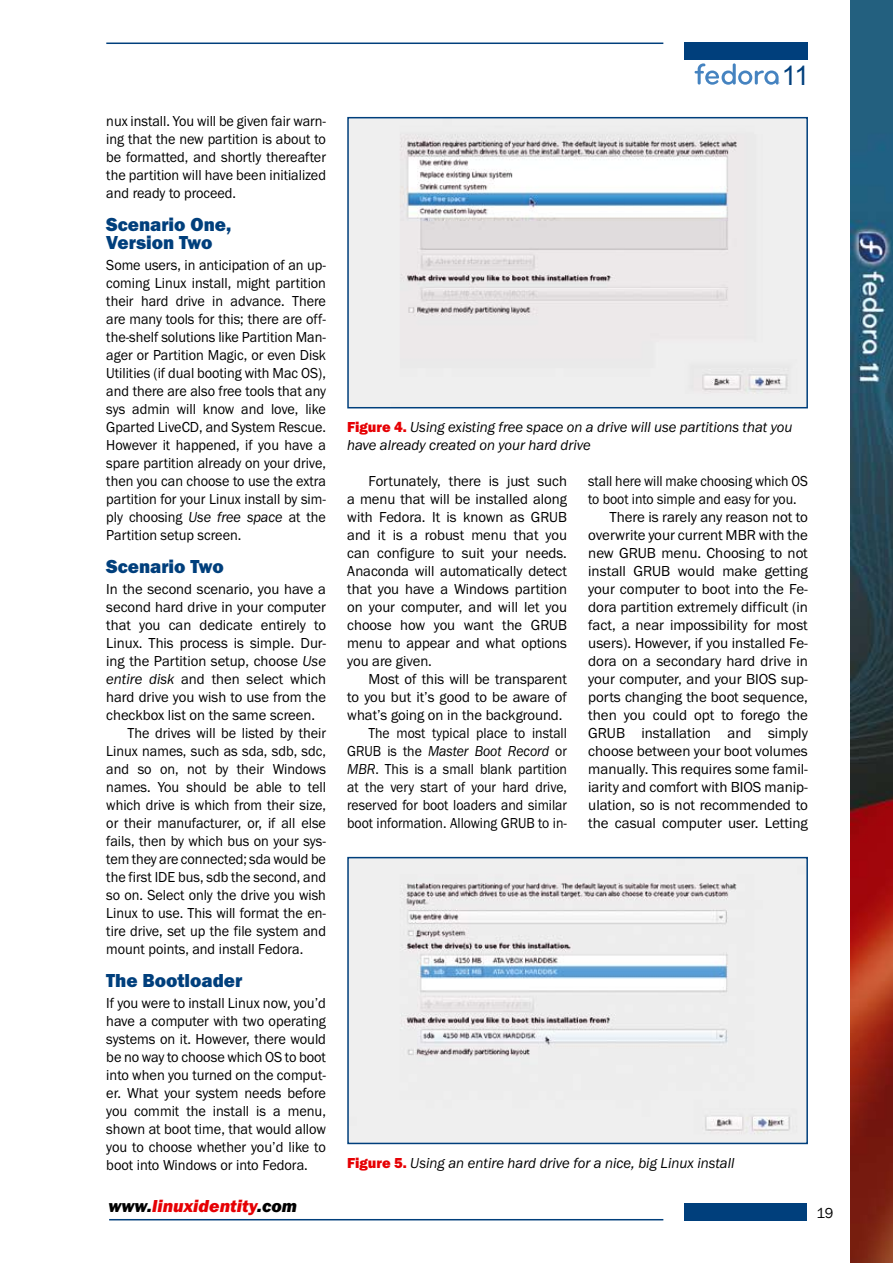
<style>
.page{position:relative;width:893px;height:1263px;background:#fff}
.page>*{position:absolute;margin:0;border:0;box-sizing:border-box;transform-origin:0 0}
.t1{font:27px "Arial";color:#003f7c}
.t2{font:19.5px/18px "Franklin Got URWTCE Hea";color:#003f7c}
.t3{font:18px "Franklin Got URWTCE Hea Ita";color:#e60004}
.t4{font:15px/18px "Franklin Got URWTCE Boo";color:#000;text-align:justify}
.t5{font:15px/18px "Franklin Got URWTCE Boo";color:#000;text-align:justify;scale:.95 1}
.t6{font:15px/18px "Franklin Got URWTCE Boo";color:#000;text-align:justify;scale:.96 1}
.t7{font:15px/18px "Franklin Got URWTCE Boo";color:#000;text-align:justify;scale:.92 1}
.t8{font:15px/18px "Franklin Got URWTCE Boo Ita";color:#000}
.t9{font:15px "Franklin Got URWTCE Boo Ita";color:#000;scale:.92 1}
.s1{font-family:"Franklin Got URWTCE Boo Ita"}
.s2{font-family:"Franklin Got URWTCE Hea";color:#e60004}
.s3{font-family:"Franklin Got URWTCE Boo"}
.s4{color:#000}
</style>
<div class="page">
<div style="left:685px;top:43px;width:123px;height:17px;background:#003f7c"></div>
<hr style="left:106px;top:43px;width:557px;height:1px;background:#003f7c">
<img style="left:850px;top:0;width:43px;height:1263px">
<div style="left:685px;top:1203px;width:123px;height:17px;background:#003f7c"></div>
<hr style="left:109px;top:1219px;width:554px;height:1px;background:#003f7c">
<svg style="left:694px;top:63px;width:86px;height:22px"></svg>
<img style="left:350px;top:120px;width:455px;height:285px">
<div style="left:347px;top:117px;width:461px;height:291px;border:2px solid #003f7c"></div>
<img style="left:350px;top:860px;width:455px;height:281px">
<div style="left:347px;top:857px;width:461px;height:287px;border:2px solid #003f7c"></div>
<p class="t5" style="left:106px;top:112px;width:233px">nux install. You will be given fair warn&shy;ing that the new partition is about to be formatted, and shortly thereafter the partition will have been initialized and ready to proceed.</p>
<h2 class="t2" style="left:106px;top:216px;width:126px">Scenario One,<br>Version Two</h2>
<p class="t5" style="left:106px;top:256px;width:233px">Some users, in anticipation of an up&shy;coming Linux install, might partition their hard drive in advance. There are many tools for this; there are off&shy;the-shelf solutions like Partition Man&shy;ager or Partition Magic, or even Disk Utilities (if dual booting with Mac OS), and there are also free tools that any sys admin will know and love, like Gparted LiveCD, and System Rescue.<br>However it happened, if you have a spare partition already on your drive, then you can choose to use the extra partition for your Linux install by sim&shy;ply choosing <span class="s1">Use free space</span> at the Partition setup screen.</p>
<h2 class="t2" style="left:106px;top:558px;width:119px">Scenario Two</h2>
<p class="t4" style="left:106px;top:580px;width:221px">In the second scenario, you have a</p>
<p class="t4" style="left:106px;top:598px;width:221px">second hard drive in your computer</p>
<p class="t4" style="left:106px;top:616px;width:221px">that you can dedicate entirely to</p>
<p class="t4" style="left:106px;top:634px;width:221px">Linux. This process is simple. Dur-</p>
<p class="t4" style="left:106px;top:652px;width:221px">ing the Partition setup, choose <span class="s1">Use</span></p>
<p class="t4" style="left:106px;top:670px;width:221px"><span class="s1">entire disk</span> and then select which</p>
<p class="t4" style="left:106px;top:688px;width:221px">hard drive you wish to use from the</p>
<p class="t4" style="left:106px;top:706px;width:210px">checkbox list on the same screen.</p>
<p class="t5" style="left:128px;top:724px;width:210px">The drives will be listed by their</p>
<p class="t5" style="left:106px;top:742px;width:233px">Linux names, such as sda, sdb, sdc,</p>
<p class="t5" style="left:106px;top:760px;width:233px">and so on, not by their Windows</p>
<p class="t5" style="left:106px;top:778px;width:233px">names. You should be able to tell</p>
<p class="t5" style="left:106px;top:796px;width:233px">which drive is which from their size,</p>
<p class="t5" style="left:106px;top:814px;width:233px">or their manufacturer, or, if all else</p>
<p class="t5" style="left:106px;top:832px;width:233px">fails, then by which bus on your sys-</p>
<p class="t5" style="left:106px;top:850px;width:233px">tem they are connected; sda would be</p>
<p class="t5" style="left:106px;top:868px;width:233px">the first IDE bus, sdb the second, and</p>
<p class="t5" style="left:106px;top:886px;width:233px">so on. Select only the drive you wish</p>
<p class="t5" style="left:106px;top:904px;width:233px">Linux to use. This will format the en-</p>
<p class="t5" style="left:106px;top:922px;width:233px">tire drive, set up the file system and</p>
<p class="t5" style="left:106px;top:940px;width:209px">mount points, and install Fedora.</p>
<h2 class="t2" style="left:106px;top:972px;width:138px">The Bootloader</h2>
<p class="t6" style="left:106px;top:994px;width:230px">If you were to install Linux now, you’d have a computer with two operating systems on it. However, there would be no way to choose which OS to boot into when you turned on the comput&shy;er. What your system needs before you commit the install is a menu, shown at boot time, that would allow you to choose whether you’d like to boot into Windows or into Fedora.</p>
<h1 class="t1" style="left:782px;top:58px;width:29px">11</h1>
<p class="t8" style="left:347px;top:419px;width:447px"><span class="s2">Figure 4.</span> Using existing free space on a drive will use partitions that you have already created on your hard drive</p>
<p class="t4" style="left:347px;top:472px;width:221px;text-indent:21px">Fortunately, there is just such a menu that will be installed along with Fedora. It is known as GRUB and it is a robust menu that you can configure to suit your needs.<br>Anaconda will automatically detect that you have a Windows partition on your computer, and will let you choose how you want the GRUB menu to appear and what options you are given.</p>
<p class="t4" style="left:347px;top:670px;width:221px;text-align:right">Most of this will be transparent<br>to you but it’s good to be aware of what’s going on in the background.<br>The most typical place to install</p>
<p class="t9" style="left:347px;top:743px;width:240px"><span class="s3">GRUB is the</span> Master Boot Record <span class="s3">or</span></p>
<p class="t7" style="left:347px;top:760px;width:240px"><span class="s1">MBR</span>. This is a small blank partition at the very start of your hard drive, reserved for boot loaders and similar boot information. Allowing GRUB to in-</p>
<p class="t7" style="left:588px;top:472px;width:240px">stall here will make choosing which OS</p>
<p class="t7" style="left:588px;top:490px;width:228px">to boot into simple and easy for you.</p>
<p class="t4" style="left:609px;top:508px;width:200px">There is rarely any reason not to</p>
<p class="t4" style="left:588px;top:526px;width:221px">overwrite your current MBR with the</p>
<p class="t4" style="left:588px;top:544px;width:221px">new GRUB menu. Choosing to not</p>
<p class="t4" style="left:588px;top:562px;width:221px">install GRUB would make getting</p>
<p class="t4" style="left:588px;top:580px;width:221px">your computer to boot into the Fe-</p>
<p class="t4" style="left:588px;top:598px;width:221px">dora partition extremely difficult (in</p>
<p class="t4" style="left:588px;top:616px;width:221px">fact, a near impossibility for most</p>
<p class="t4" style="left:588px;top:634px;width:221px">users). However, if you installed Fe-</p>
<p class="t4" style="left:588px;top:652px;width:221px">dora on a secondary hard drive in</p>
<p class="t4" style="left:588px;top:670px;width:221px">your computer, and your BIOS sup-</p>
<p class="t4" style="left:588px;top:688px;width:221px">ports changing the boot sequence,</p>
<p class="t4" style="left:588px;top:706px;width:221px">then you could opt to forego the</p>
<p class="t4" style="left:588px;top:724px;width:221px">GRUB installation and simply</p>
<p class="t4" style="left:588px;top:742px;width:221px">choose between your boot volumes</p>
<p class="t4" style="left:588px;top:760px;width:221px">manually. This requires some famil-</p>
<p class="t4" style="left:588px;top:778px;width:221px">iarity and comfort with BIOS manip-</p>
<p class="t4" style="left:588px;top:796px;width:221px">ulation, so is not recommended to</p>
<p class="t4" style="left:588px;top:814px;width:221px">the casual computer user. Letting</p>
<p class="t8" style="left:347px;top:1154px;width:389px"><span class="s2">Figure 5.</span> Using an entire hard drive for a nice, big Linux install</p>
<p class="t3" style="left:108px;top:1195px;width:190px"><span class="s4">www.</span>linuxidentity<span class="s4">.com</span></p>
<p class="t4" style="left:816px;top:1204px;width:19px">19</p>
</div>
